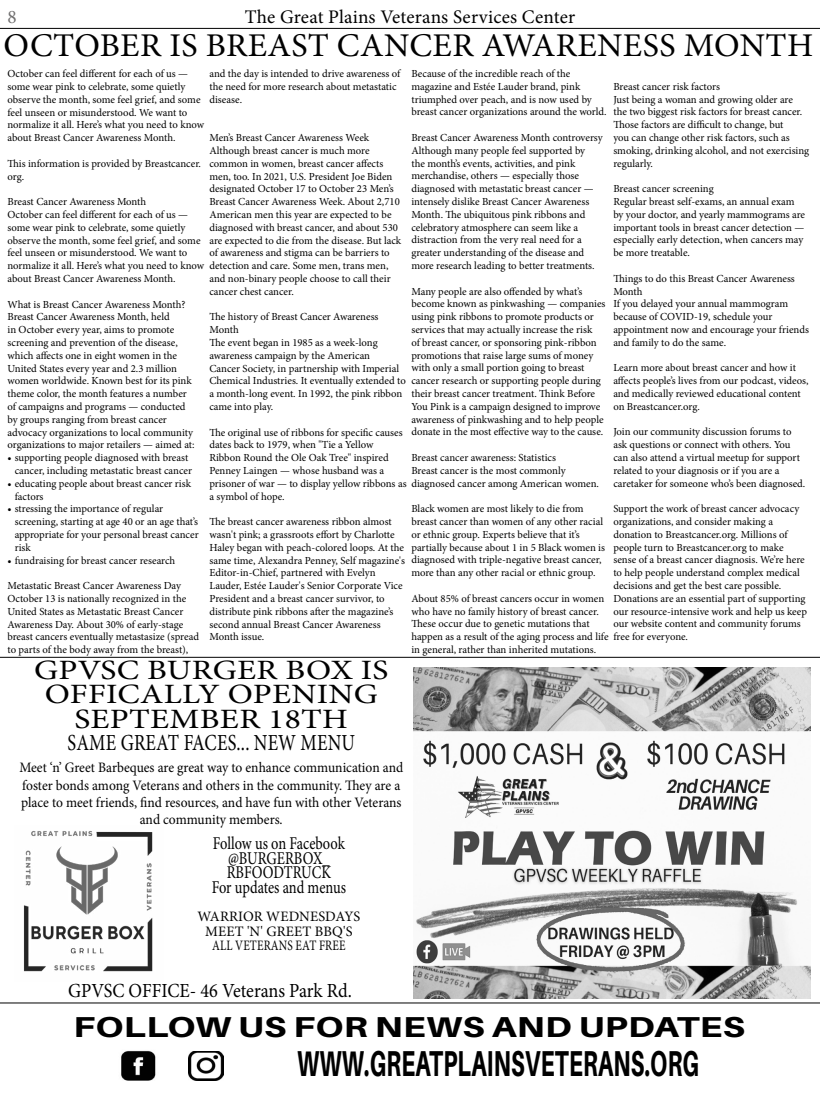
<style>
.page{position:relative;width:820px;height:1093px;background:#fff}
.page>*{position:absolute;margin:0;border:0;box-sizing:border-box;transform-origin:0 0}
.t1{font:800 36px "Aileron";letter-spacing:.01em;color:#000;scale:.61 1}
.t2{font:33.2px "Minion Pro";letter-spacing:.01em;color:#000}
.t3{font:800 28.8px "Aileron";letter-spacing:.01em;color:#000;scale:1.25 1}
.t4{font:28px/24.4px "Minion Pro";letter-spacing:.01em;color:#000;text-align:center;scale:1.2 1}
.t5{font:23px "Minion Pro";letter-spacing:.01em;color:#000;scale:.8 1}
.t6{font:20px "Minion Pro";color:#000;scale:.91 1}
.t7{font:19.2px "Minion Pro";letter-spacing:.01em;color:#000}
.t8{font:19.2px "Minion Pro";color:#706f6f}
.t9{font:18px/14.4px "Minion Pro";letter-spacing:-.005em;color:#000;text-align:center;scale:.8 1}
.t10{font:14.4px/17.3px "Minion Pro";color:#000;text-align:center;scale:.94 1}
.t11{font:14.4px/14.4px "Minion Pro";color:#000;text-align:center}
.t12{font:10.8px/12.8px "Minion Pro";letter-spacing:-.005em;color:#000}
</style>
<div class="page">
<img style="left:121px;top:1050px;width:35px;height:31px">
<img style="left:188px;top:1051px;width:35px;height:30px">
<hr style="left:0;top:28px;width:819px;height:1px;background:#000">
<hr style="left:0;top:1002px;width:819px;height:1px;background:#000">
<hr style="left:0;top:657px;width:819px;height:1px;background:#000">
<img style="left:23px;top:831px;width:130px;height:141px">
<img style="left:413px;top:667px;width:397px;height:331px">
<h3 class="t8" style="left:8px;top:4px;width:11px">8</h3>
<h3 class="t7" style="left:245px;top:4px;width:332px">The Great Plains Veterans Services Center</h3>
<h2 class="t2" style="left:4px;top:23px;width:810px">OCTOBER IS BREAST CANCER AWARENESS MONTH</h2>
<p class="t12" style="left:411px;top:67px;width:196px">Because of the incredible reach of the magazine and Estée Lauder brand, pink triumphed over peach, and is now used by breast cancer organizations around the world.</p>
<p class="t12" style="left:411px;top:131px;width:193px">Breast Cancer Awareness Month controversy Although many people feel supported by<br>the month’s events, activities, and pink merchandise, others — especially those diagnosed with metastatic breast cancer — intensely dislike Breast Cancer Awareness Month. The ubiquitous pink ribbons and celebratory atmosphere can seem like a distraction from the very real need for a greater understanding of the disease and more research leading to better treatments.</p>
<p class="t12" style="left:411px;top:285px;width:195px">Many people are also offended by what’s become known as pinkwashing — companies using pink ribbons to promote products or services that may actually increase the risk<br>of breast cancer, or sponsoring pink-ribbon promotions that raise large sums of money with only a small portion going to breast cancer research or supporting people during their breast cancer treatment. Think Before You Pink is a campaign designed to improve awareness of pinkwashing and to help people donate in the most effective way to the cause.</p>
<p class="t12" style="left:411px;top:451px;width:156px">Breast cancer awareness: Statistics<br>Breast cancer is the most commonly</p>
<p class="t12" style="left:411px;top:502px;width:195px">Black women are most likely to die from breast cancer than women of any other racial or ethnic group. Experts believe that it’s partially because about 1 in 5 Black women is diagnosed with triple-negative breast cancer, more than any other racial or ethnic group.</p>
<p class="t12" style="left:411px;top:592px;width:278px">About 85% of breast cancers occur in women<br>who have no family history of breast cancer.<br>These occur due to genetic mutations that<br>happen as a result of the aging process and life free for everyone. in general, rather than inherited mutations.</p>
<p class="t12" style="left:209px;top:67px;width:192px">and the day is intended to drive awareness of the need for more research about metastatic disease.</p>
<p class="t12" style="left:209px;top:131px;width:193px">Men’s Breast Cancer Awareness Week Although breast cancer is much more common in women, breast cancer affects men, too. In 2021, U.S. President Joe Biden designated October 17 to October 23 Men’s Breast Cancer Awareness Week. About 2,710<br>American men this year are expected to be diagnosed with breast cancer, and about 530 are expected to die from the disease. But lack of awareness and stigma can be barriers to detection and care. Some men, trans men, and non-binary people choose to call their cancer chest cancer.</p>
<p class="t12" style="left:209px;top:311px;width:198px">The history of Breast Cancer Awareness Month<br>The event began in 1985 as a week-long awareness campaign by the American<br>Cancer Society, in partnership with Imperial Chemical Industries. It eventually extended to a month-long event. In 1992, the pink ribbon came into play.</p>
<p class="t12" style="left:209px;top:426px;width:391px">The original use of ribbons for specific causes<br>dates back to 1979, when "Tie a Yellow<br>Ribbon Round the Ole Oak Tree" inspired<br>Penney Laingen — whose husband was a<br>prisoner of war — to display yellow ribbons as diagnosed cancer among American women. a symbol of hope.</p>
<p class="t12" style="left:209px;top:515px;width:197px">The breast cancer awareness ribbon almost wasn't pink; a grassroots effort by Charlotte Haley began with peach-colored loops. At the same time, Alexandra Penney, Self magazine's Editor-in-Chief, partnered with Evelyn Lauder, Estée Lauder's Senior Corporate Vice President and a breast cancer survivor, to distribute pink ribbons after the magazine’s second annual Breast Cancer Awareness Month issue.</p>
<p class="t12" style="left:7px;top:67px;width:198px">October can feel different for each of us — some wear pink to celebrate, some quietly observe the month, some feel grief, and some feel unseen or misunderstood. We want to normalize it all. Here’s what you need to know about Breast Cancer Awareness Month.</p>
<p class="t12" style="left:7px;top:157px;width:195px">This information is provided by Breastcancer. org.</p>
<p class="t12" style="left:7px;top:195px;width:198px">Breast Cancer Awareness Month<br>October can feel different for each of us — some wear pink to celebrate, some quietly observe the month, some feel grief, and some feel unseen or misunderstood. We want to normalize it all. Here’s what you need to know about Breast Cancer Awareness Month.</p>
<p class="t12" style="left:7px;top:298px;width:188px">What is Breast Cancer Awareness Month?<br>Breast Cancer Awareness Month, held<br>in October every year, aims to promote screening and prevention of the disease, which affects one in eight women in the United States every year and 2.3 million women worldwide. Known best for its pink theme color, the month features a number of campaigns and programs — conducted by groups ranging from breast cancer advocacy organizations to local community organizations to major retailers — aimed at:</p>
<p class="t12" style="left:15px;top:451px;width:179px;text-indent:-7px">• supporting people diagnosed with breast cancer, including metastatic breast cancer</p>
<p class="t12" style="left:15px;top:477px;width:178px;text-indent:-7px">• educating people about breast cancer risk factors</p>
<p class="t12" style="left:15px;top:503px;width:185px;text-indent:-7px">• stressing the importance of regular screening, starting at age 40 or an age that’s appropriate for your personal breast cancer risk</p>
<p class="t12" style="left:7px;top:554px;width:169px">• fundraising for breast cancer research</p>
<p class="t12" style="left:7px;top:579px;width:193px">Metastatic Breast Cancer Awareness Day October 13 is nationally recognized in the United States as Metastatic Breast Cancer Awareness Day. About 30% of early-stage breast cancers eventually metastasize (spread to parts of the body away from the breast),</p>
<p class="t12" style="left:613px;top:80px;width:197px">Breast cancer risk factors<br>Just being a woman and growing older are<br>the two biggest risk factors for breast cancer.<br>Those factors are difficult to change, but<br>you can change other risk factors, such as smoking, drinking alcohol, and not exercising regularly.</p>
<p class="t12" style="left:613px;top:182px;width:193px">Breast cancer screening<br>Regular breast self-exams, an annual exam by your doctor, and yearly mammograms are important tools in breast cancer detection — especially early detection, when cancers may be more treatable.</p>
<p class="t12" style="left:613px;top:272px;width:197px">Things to do this Breast Cancer Awareness<br>Month<br>If you delayed your annual mammogram because of COVID-19, schedule your appointment now and encourage your friends and family to do the same.</p>
<p class="t12" style="left:613px;top:362px;width:197px">Learn more about breast cancer and how it affects people’s lives from our podcast, videos, and medically reviewed educational content on Breastcancer.org.</p>
<p class="t12" style="left:613px;top:426px;width:193px">Join our community discussion forums to ask questions or connect with others. You can also attend a virtual meetup for support related to your diagnosis or if you are a caretaker for someone who’s been diagnosed.</p>
<p class="t12" style="left:613px;top:502px;width:195px">Support the work of breast cancer advocacy organizations, and consider making a donation to Breastcancer.org. Millions of people turn to Breastcancer.org to make sense of a breast cancer diagnosis. We’re here to help people understand complex medical decisions and get the best care possible.<br>Donations are an essential part of supporting our resource-intensive work and help us keep our website content and community forums</p>
<h3 class="t4" style="left:34px;top:658px;width:297px">GPVSC BURGER BOX IS<br>OFFICALLY OPENING<br>SEPTEMBER 18TH</h3>
<h3 class="t5" style="left:67px;top:728px;width:361px">SAME GREAT FACES... NEW MENU</h3>
<h3 class="t10" style="left:19px;top:759px;width:409px">Meet ‘n’ Greet Barbeques are great way to enhance communication and foster bonds among Veterans and others in the community. They are a place to meet friends, find resources, and have fun with other Veterans and community members.</h3>
<h3 class="t9" style="left:212px;top:836px;width:169px">Follow us on Facebook @BURGERBOX_<br>RBFOODTRUCK<br>For updates and menus</h3>
<h3 class="t11" style="left:197px;top:909px;width:164px">WARRIOR WEDNESDAYS<br>MEET 'N' GREET BBQ'S<br>ALL VETERANS EAT FREE</h3>
<h3 class="t6" style="left:68px;top:977px;width:313px">GPVSC OFFICE- 46 Veterans Park Rd.</h3>
<h3 class="t3" style="left:73px;top:1011px;width:538px">FOLLOW US FOR NEWS AND UPDATES</h3>
<h1 class="t1" style="left:297px;top:1043px;width:660px">WWW.GREATPLAINSVETERANS.ORG</h1>
</div>
